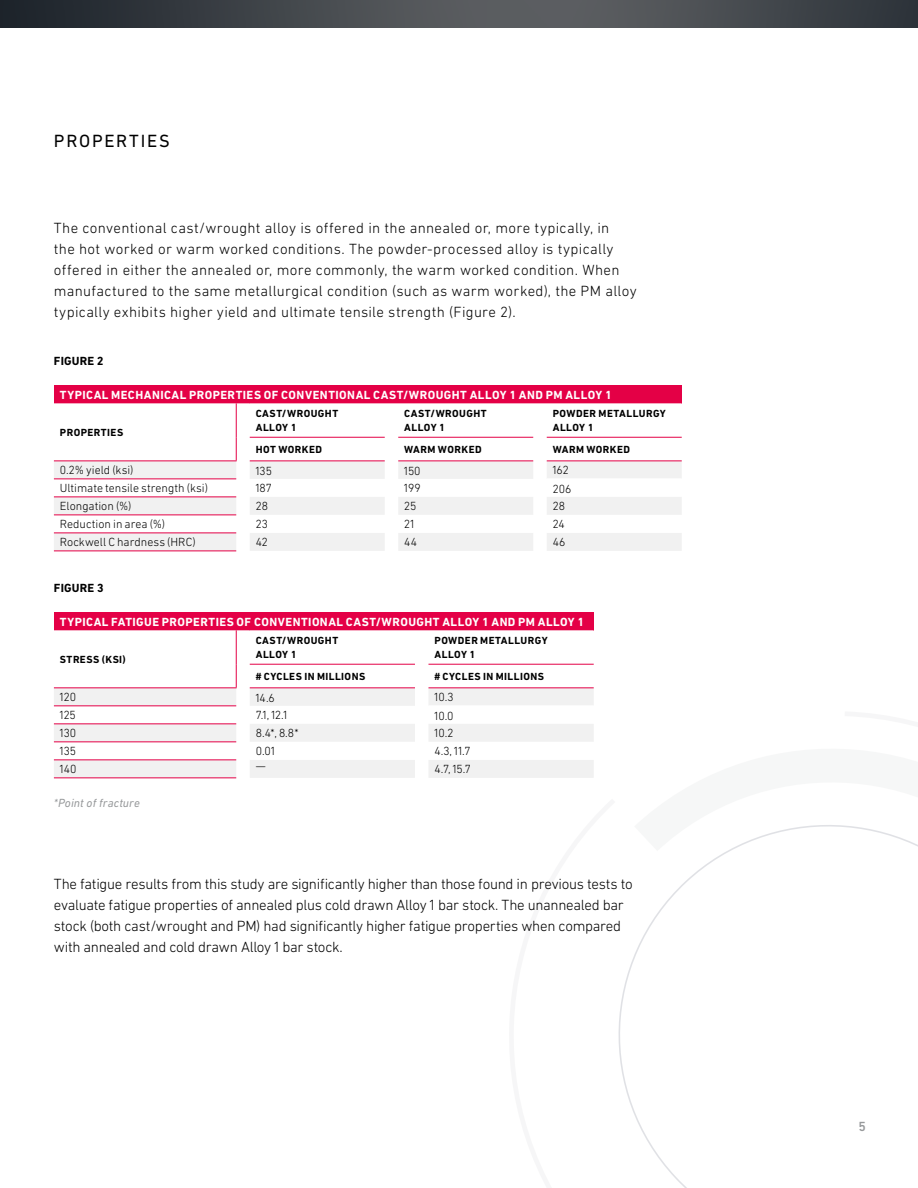
<style>
.page{position:relative;width:918px;height:1188px;background:#fff}
.page>*{position:absolute;margin:0;border:0;box-sizing:border-box;transform-origin:0 0}
.t1{font:18px "DIN Next LT Pro";letter-spacing:.1em;color:#000}
.t2{font:300 15px/21px "DIN Next LT Pro";letter-spacing:.015em;color:#000}
.t3{font:300 15px/21px "DIN Next LT Pro";letter-spacing:-.02em;color:#000}
.t4{font:500 13.5px "DIN Next LT Pro";color:#97999b}
.t5{font:300 12px "DIN Next LT Pro";color:#000}
.t6{font:700 12px "DIN Next LT Pro";letter-spacing:.04em;color:#fff}
.t7{font:italic 12px "DIN Next LT Pro";letter-spacing:.005em;color:#97999b}
.t8{font:700 12px "DIN Next LT Pro";letter-spacing:.015em;color:#000}
.t9{font:700 10.5px/13.5px "DIN Next LT Pro";letter-spacing:.04em;color:#000}
</style>
<div class="page">
<img style="left:0;top:0;width:918px;height:28px">
<svg style="left:618px;top:825px;width:300px;height:363px"></svg>
<div style="left:54px;top:385px;width:628px;height:18px;background:#e40046"></div>
<svg style="left:250px;top:403px;width:432px;height:58px"></svg>
<svg style="left:54px;top:461px;width:628px;height:90px;fill:#f1f1f1"></svg>
<svg style="left:236px;top:497px;width:14px;height:1px"></svg>
<svg style="left:236px;top:515px;width:446px;height:19px"></svg>
<hr style="left:547px;top:479px;width:135px;height:1px;background:#fff">
<hr style="left:250px;top:437px;width:135px;height:1px;background:#e40046">
<hr style="left:250px;top:460px;width:135px;height:1px;background:#e40046">
<hr style="left:398px;top:437px;width:135px;height:1px;background:#e40046">
<hr style="left:398px;top:460px;width:135px;height:1px;background:#e40046">
<hr style="left:547px;top:437px;width:135px;height:1px;background:#e40046">
<hr style="left:547px;top:460px;width:135px;height:1px;background:#e40046">
<hr style="left:54px;top:479px;width:182px;height:1px;background:#e40046">
<hr style="left:54px;top:497px;width:182px;height:1px;background:#e40046">
<hr style="left:54px;top:515px;width:182px;height:1px;background:#e40046">
<hr style="left:54px;top:533px;width:182px;height:1px;background:#e40046">
<hr style="left:54px;top:551px;width:182px;height:1px;background:#e40046">
<svg style="left:54px;top:403px;width:196px;height:58px"></svg>
<hr style="left:54px;top:460px;width:183px;height:1px;background:#e40046">
<div style="left:54px;top:612px;width:540px;height:18px;background:#e40046"></div>
<svg style="left:250px;top:630px;width:344px;height:34px"></svg>
<svg style="left:54px;top:688px;width:540px;height:90px;fill:#f1f1f1"></svg>
<svg style="left:236px;top:723px;width:14px;height:1px"></svg>
<svg style="left:236px;top:741px;width:358px;height:19px"></svg>
<svg style="left:236px;top:777px;width:14px;height:1px"></svg>
<hr style="left:428px;top:705px;width:166px;height:1px;background:#fff">
<hr style="left:250px;top:664px;width:165px;height:1px;background:#e40046">
<hr style="left:250px;top:687px;width:165px;height:1px;background:#e40046">
<hr style="left:428px;top:664px;width:166px;height:1px;background:#e40046">
<hr style="left:428px;top:687px;width:166px;height:1px;background:#e40046">
<hr style="left:54px;top:705px;width:182px;height:1px;background:#e40046">
<hr style="left:54px;top:723px;width:182px;height:1px;background:#e40046">
<hr style="left:54px;top:741px;width:182px;height:1px;background:#e40046">
<hr style="left:54px;top:759px;width:182px;height:1px;background:#e40046">
<hr style="left:54px;top:777px;width:182px;height:1px;background:#e40046">
<svg style="left:54px;top:630px;width:196px;height:58px"></svg>
<hr style="left:54px;top:687px;width:183px;height:1px;background:#e40046">
<p class="t1" style="left:54px;top:130px;width:117px">PROPERTIES</p>
<p class="t2" style="left:54px;top:217px;width:584px">The conventional cast/wrought alloy is offered in the annealed or, more typically, in<br>the hot worked or warm worked conditions. The powder-processed alloy is typically offered in either the annealed or, more commonly, the warm worked condition. When manufactured to the same metallurgical condition (such as warm worked), the PM alloy typically exhibits higher yield and ultimate tensile strength (Figure 2).</p>
<p class="t8" style="left:54px;top:354px;width:51px">FIGURE 2</p>
<p class="t6" style="left:60px;top:388px;width:553px">TYPICAL MECHANICAL PROPERTIES OF CONVENTIONAL CAST/WROUGHT ALLOY 1 AND PM ALLOY 1</p>
<p class="t9" style="left:60px;top:426px;width:65px">PROPERTIES</p>
<p class="t9" style="left:256px;top:407px;width:84px">CAST/WROUGHT<br>ALLOY 1</p>
<p class="t9" style="left:404px;top:407px;width:84px">CAST/WROUGHT<br>ALLOY 1</p>
<p class="t9" style="left:553px;top:407px;width:115px">POWDER METALLURGY<br>ALLOY 1</p>
<p class="t9" style="left:256px;top:443px;width:68px">HOT WORKED</p>
<p class="t9" style="left:404px;top:443px;width:79px">WARM WORKED</p>
<p class="t9" style="left:553px;top:443px;width:79px">WARM WORKED</p>
<p class="t5" style="left:60px;top:463px;width:75px">0.2% yield (ksi)</p>
<p class="t5" style="left:256px;top:464px;width:18px">135</p>
<p class="t5" style="left:404px;top:464px;width:18px">150</p>
<p class="t5" style="left:553px;top:463px;width:17px">162</p>
<p class="t5" style="left:60px;top:481px;width:150px">Ultimate tensile strength (ksi)</p>
<p class="t5" style="left:256px;top:481px;width:18px">187</p>
<p class="t5" style="left:404px;top:481px;width:18px">199</p>
<p class="t5" style="left:553px;top:482px;width:20px">206</p>
<p class="t5" style="left:60px;top:499px;width:73px">Elongation (%)</p>
<p class="t5" style="left:256px;top:499px;width:14px">28</p>
<p class="t5" style="left:404px;top:499px;width:13px">25</p>
<p class="t5" style="left:553px;top:499px;width:14px">28</p>
<p class="t5" style="left:60px;top:517px;width:107px">Reduction in area (%)</p>
<p class="t5" style="left:256px;top:517px;width:14px">23</p>
<p class="t5" style="left:404px;top:517px;width:12px">21</p>
<p class="t5" style="left:553px;top:517px;width:13px">24</p>
<p class="t5" style="left:60px;top:535px;width:137px">Rockwell C hardness (HRC)</p>
<p class="t5" style="left:256px;top:535px;width:14px">42</p>
<p class="t5" style="left:404px;top:535px;width:14px">44</p>
<p class="t5" style="left:553px;top:535px;width:14px">46</p>
<p class="t8" style="left:54px;top:581px;width:51px">FIGURE 3</p>
<p class="t6" style="left:60px;top:615px;width:526px">TYPICAL FATIGUE PROPERTIES OF CONVENTIONAL CAST/WROUGHT ALLOY 1 AND PM ALLOY 1</p>
<p class="t9" style="left:60px;top:652px;width:67px">STRESS (KSI)</p>
<p class="t9" style="left:256px;top:634px;width:84px">CAST/WROUGHT<br>ALLOY 1</p>
<p class="t9" style="left:434px;top:634px;width:115px">POWDER METALLURGY<br>ALLOY 1</p>
<p class="t9" style="left:256px;top:670px;width:111px"># CYCLES IN MILLIONS</p>
<p class="t9" style="left:434px;top:670px;width:111px"># CYCLES IN MILLIONS</p>
<p class="t5" style="left:60px;top:690px;width:18px">120</p>
<p class="t5" style="left:256px;top:691px;width:21px">14.6</p>
<p class="t5" style="left:434px;top:690px;width:20px">10.3</p>
<p class="t5" style="left:60px;top:708px;width:17px">125</p>
<p class="t5" style="left:256px;top:708px;width:33px">7.1, 12.1</p>
<p class="t5" style="left:434px;top:709px;width:21px">10.0</p>
<p class="t5" style="left:60px;top:726px;width:18px">130</p>
<p class="t5" style="left:256px;top:726px;width:44px">8.4*, 8.8*</p>
<p class="t5" style="left:434px;top:726px;width:20px">10.2</p>
<p class="t5" style="left:60px;top:744px;width:18px">135</p>
<p class="t5" style="left:256px;top:744px;width:21px">0.01</p>
<p class="t5" style="left:434px;top:744px;width:37px">4.3, 11.7</p>
<p class="t5" style="left:60px;top:762px;width:18px">140</p>
<p class="t5" style="left:256px;top:759px;width:11px">—</p>
<p class="t5" style="left:434px;top:762px;width:38px">4.7, 15.7</p>
<p class="t7" style="left:54px;top:796px;width:88px">*Point of fracture</p>
<p class="t3" style="left:54px;top:873px;width:580px">The fatigue results from this study are significantly higher than those found in previous tests to evaluate fatigue properties of annealed plus cold drawn Alloy 1 bar stock. The unannealed bar stock (both cast/wrought and PM) had significantly higher fatigue properties when compared with annealed and cold drawn Alloy 1 bar stock.</p>
<p class="t4" style="left:858px;top:1119px;width:9px">5</p>
</div>
